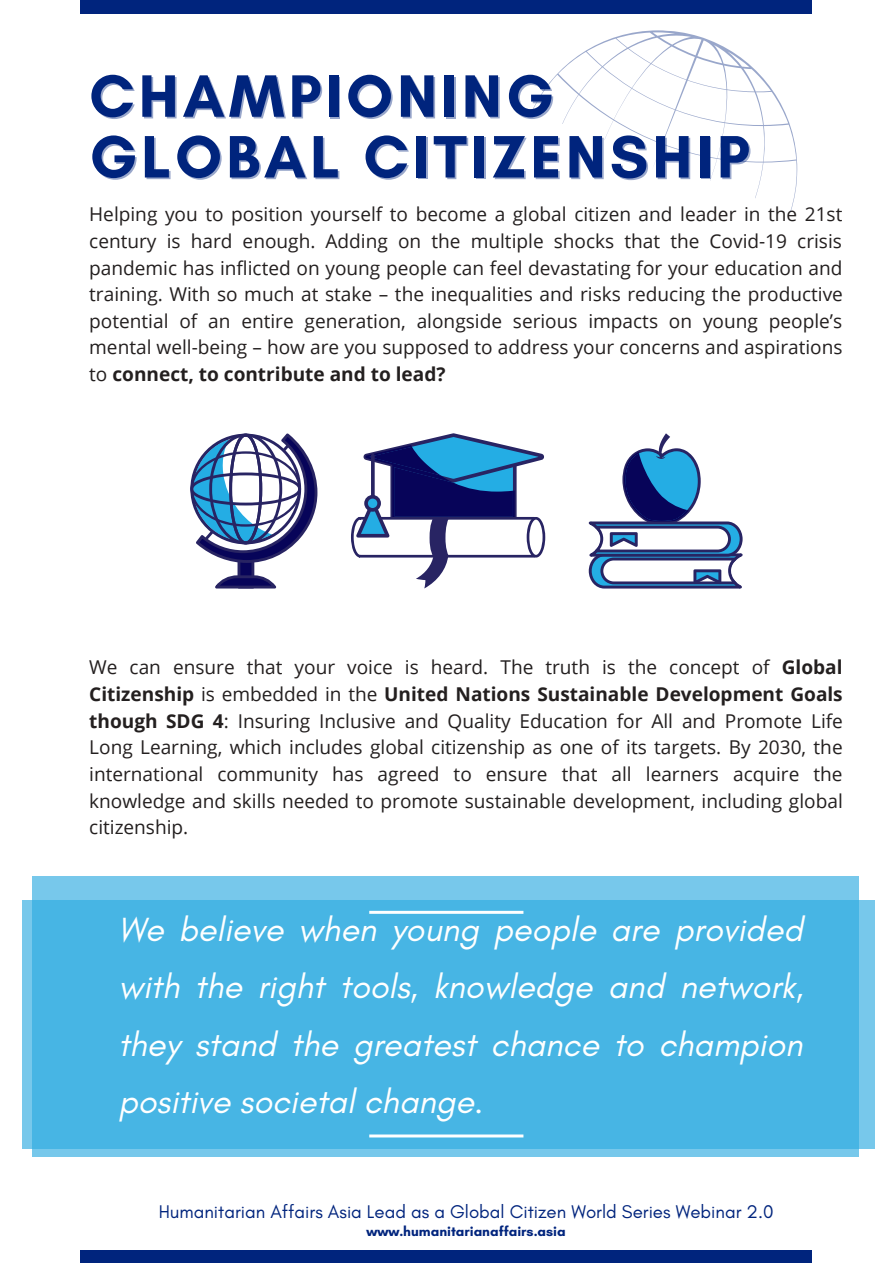
<style>
.page{position:relative;width:893px;height:1264px;background:#fff}
.page>*{position:absolute;margin:0;border:0;box-sizing:border-box;transform-origin:0 0}
.t1{font:700 60.9px/60.8px "Glacial Indifference";letter-spacing:.07em;color:#00247d}
.t2{font:italic 34.2px/57.3px "Glacial Indifference";color:#fff;text-align:justify}
.t3{font:19.05px/26.7px "Open Sans";color:#231f1f;text-align:justify}
.t4{font:18.75px "Glacial Indifference";color:#00247d}
.t5{font:700 13.95px "Glacial Indifference";color:#00247d}
.s1{font-weight:700}
</style>
<div class="page">
<div style="left:33px;top:876px;width:826px;height:280px;background:#77c8eb"></div>
<div style="left:22px;top:899px;width:852px;height:249px;background:#47b5e4"></div>
<svg style="left:369px;top:910px;width:154px;height:3px"></svg>
<svg style="left:369px;top:1134px;width:154px;height:3px"></svg>
<svg style="left:532px;top:30px;width:266px;height:182px"></svg>
<svg style="left:190px;top:433px;width:128px;height:155px"></svg>
<svg style="left:351px;top:433px;width:194px;height:155px"></svg>
<svg style="left:588px;top:433px;width:154px;height:155px"></svg>
<div style="left:81px;top:0;width:730px;height:14px;background:#00247d"></div>
<div style="left:81px;top:1249px;width:730px;height:13px;background:#00247d"></div>
<h1 class="t1" style="left:89px;top:65px;width:662px">CHAMPIONING<br>GLOBAL CITIZENSHIP</h1>
<p class="t3" style="left:89px;top:200px;width:755px">Helping you to position yourself to become a global citizen and leader in the 21st century is hard enough. Adding on the multiple shocks that the Covid-19 crisis pandemic has inflicted on young people can feel devastating for your education and training. With so much at stake – the inequalities and risks reducing the productive potential of an entire generation, alongside serious impacts on young people’s mental well-being – how are you supposed to address your concerns and aspirations to <span class="s1">connect, to contribute and to lead?</span></p>
<p class="t3" style="left:89px;top:653px;width:755px">We can ensure that your voice is heard. The truth is the concept of <span class="s1">Global Citizenship</span> is embedded in the <span class="s1">United Nations Sustainable Development Goals though SDG 4</span>: Insuring Inclusive and Quality Education for All and Promote Life Long Learning, which includes global citizenship as one of its targets. By 2030, the international community has agreed to ensure that all learners acquire the knowledge and skills needed to promote sustainable development, including global citizenship.</p>
<h2 class="t2" style="left:118px;top:900px;width:686px">We believe when young people are provided with the right tools, knowledge and network, they stand the greatest chance to champion positive societal change.</h2>
<p class="t4" style="left:159px;top:1200px;width:616px">Humanitarian Affairs Asia Lead as a Global Citizen World Series Webinar 2.0</p>
<p class="t5" style="left:366px;top:1222px;width:201px">www.humanitarianaffairs.asia</p>
</div>
